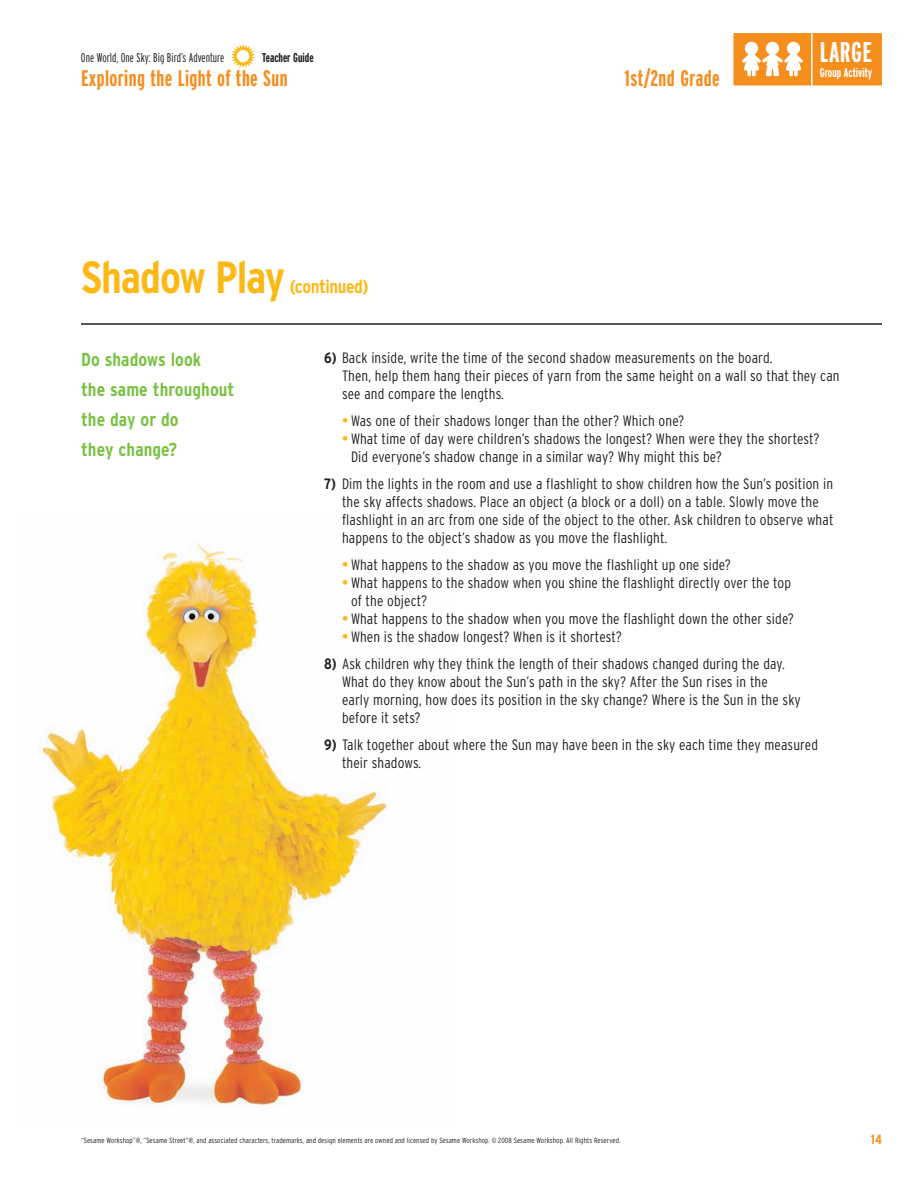
<style>
.page{position:relative;width:918px;height:1188px;background:#fff}
.page>*{position:absolute;margin:0;border:0;box-sizing:border-box;transform-origin:0 0}
.t1{font:700 condensed 45px "Interstate";letter-spacing:-.02em;color:#fcb814}
.t2{font:700 extra-condensed 28.5px "Interstate";letter-spacing:.02em;color:#fff}
.t3{font:700 extra-condensed 22.5px "Interstate";letter-spacing:.02em;color:#f68e1e}
.t4{font:700 condensed 18.75px/30px "Interstate";letter-spacing:.005em;color:#79c142}
.t5{font:700 condensed 18.75px "Interstate";letter-spacing:-.02em;color:#fcb814}
.t6{font:300 condensed 15px/18px "Interstate";letter-spacing:.01em;color:#231f20}
.t7{font:700 condensed 13.5px "Interstate";color:#f68e1e}
.t8{font:300 extra-condensed 12.75px "Interstate";color:#231f20}
.t9{font:700 extra-condensed 12.75px "Interstate";color:#fff}
.t10{font:700 extra-condensed 12.75px "Interstate";color:#231f20}
.t11{font:300 condensed 7.5px "Interstate";letter-spacing:.01em;color:#231f20}
.s1{font-weight:700}
.s2{font-weight:700;font-stretch:normal;font-size:12.75px;color:#fcb814}
</style>
<div class="page">
<img style="left:39px;top:542px;width:348px;height:563px">
<hr style="left:81px;top:323px;width:801px;height:2px;background:#231f20">
<div style="left:734px;top:34px;width:77px;height:51px;background:#f68e1e"></div>
<svg style="left:742px;top:42px;width:61px;height:35px"></svg>
<div style="left:734px;top:33px;width:78px;height:53px;border:1px solid #f68e1e"></div>
<div style="left:811px;top:34px;width:70px;height:51px;background:#f68e1e"></div>
<div style="left:810px;top:33px;width:72px;height:53px;border:1px solid #f68e1e"></div>
<svg style="left:231px;top:44px;width:24px;height:24px"></svg>
<hr style="left:811px;top:31px;width:2px;height:56px;background:#fff">
<p class="t8" style="left:81px;top:50px;width:145px">One World, One Sky: Big Bird’s Adventure</p>
<p class="t10" style="left:262px;top:50px;width:53px">Teacher Guide</p>
<h3 class="t3" style="left:81px;top:65px;width:208px">Exploring the Light of the Sun</h3>
<h3 class="t3" style="left:624px;top:65px;width:97px">1st/2nd Grade</h3>
<h1 class="t1" style="left:81px;top:252px;width:206px">Shadow Play</h1>
<p class="t5" style="left:290px;top:276px;width:80px">(continued)</p>
<h2 class="t2" style="left:820px;top:36px;width:54px">LARGE</h2>
<p class="t9" style="left:820px;top:66px;width:54px">Group Activity</p>
<p class="t4" style="left:81px;top:344px;width:155px">Do shadows look<br>the same throughout the day or do<br>they change?</p>
<p class="t6" style="left:342px;top:349px;width:499px;text-indent:-18px"><span class="s1">6)</span> Back inside, write the time of the second shadow measurements on the board.<br>Then, help them hang their pieces of yarn from the same height on a wall so that they can see and compare the lengths.</p>
<p class="t6" style="left:342px;top:412px;width:344px"><span class="s2">•</span> Was one of their shadows longer than the other? Which one?</p>
<p class="t6" style="left:351px;top:430px;width:470px;text-indent:-9px"><span class="s2">•</span> What time of day were children’s shadows the longest? When were they the shortest?<br>Did everyone’s shadow change in a similar way? Why might this be?</p>
<p class="t6" style="left:342px;top:475px;width:493px;text-indent:-18px"><span class="s1">7)</span> Dim the lights in the room and use a flashlight to show children how the Sun’s position in the sky affects shadows. Place an object (a block or a doll) on a table. Slowly move the flashlight in an arc from one side of the object to the other. Ask children to observe what happens to the object’s shadow as you move the flashlight.</p>
<p class="t6" style="left:342px;top:556px;width:390px"><span class="s2">•</span> What happens to the shadow as you move the flashlight up one side?</p>
<p class="t6" style="left:351px;top:574px;width:442px;text-indent:-9px"><span class="s2">•</span> What happens to the shadow when you shine the flashlight directly over the top of the object?</p>
<p class="t6" style="left:342px;top:610px;width:453px"><span class="s2">•</span> What happens to the shadow when you move the flashlight down the other side?</p>
<p class="t6" style="left:342px;top:628px;width:281px"><span class="s2">•</span> When is the shadow longest? When is it shortest?</p>
<p class="t6" style="left:342px;top:655px;width:460px;text-indent:-18px"><span class="s1">8)</span> Ask children why they think the length of their shadows changed during the day.<br>What do they know about the Sun’s path in the sky? After the Sun rises in the<br>early morning, how does its position in the sky change? Where is the Sun in the sky before it sets?</p>
<p class="t6" style="left:342px;top:736px;width:478px;text-indent:-18px"><span class="s1">9)</span> Talk together about where the Sun may have been in the sky each time they measured their shadows.</p>
<p class="t11" style="left:81px;top:1136px;width:541px">“Sesame Workshop”®, “Sesame Street”®, and associated characters, trademarks, and design elements are owned and licensed by Sesame Workshop. © 2008 Sesame Workshop. All Rights Reserved.</p>
<p class="t7" style="left:871px;top:1131px;width:13px">14</p>
</div>
